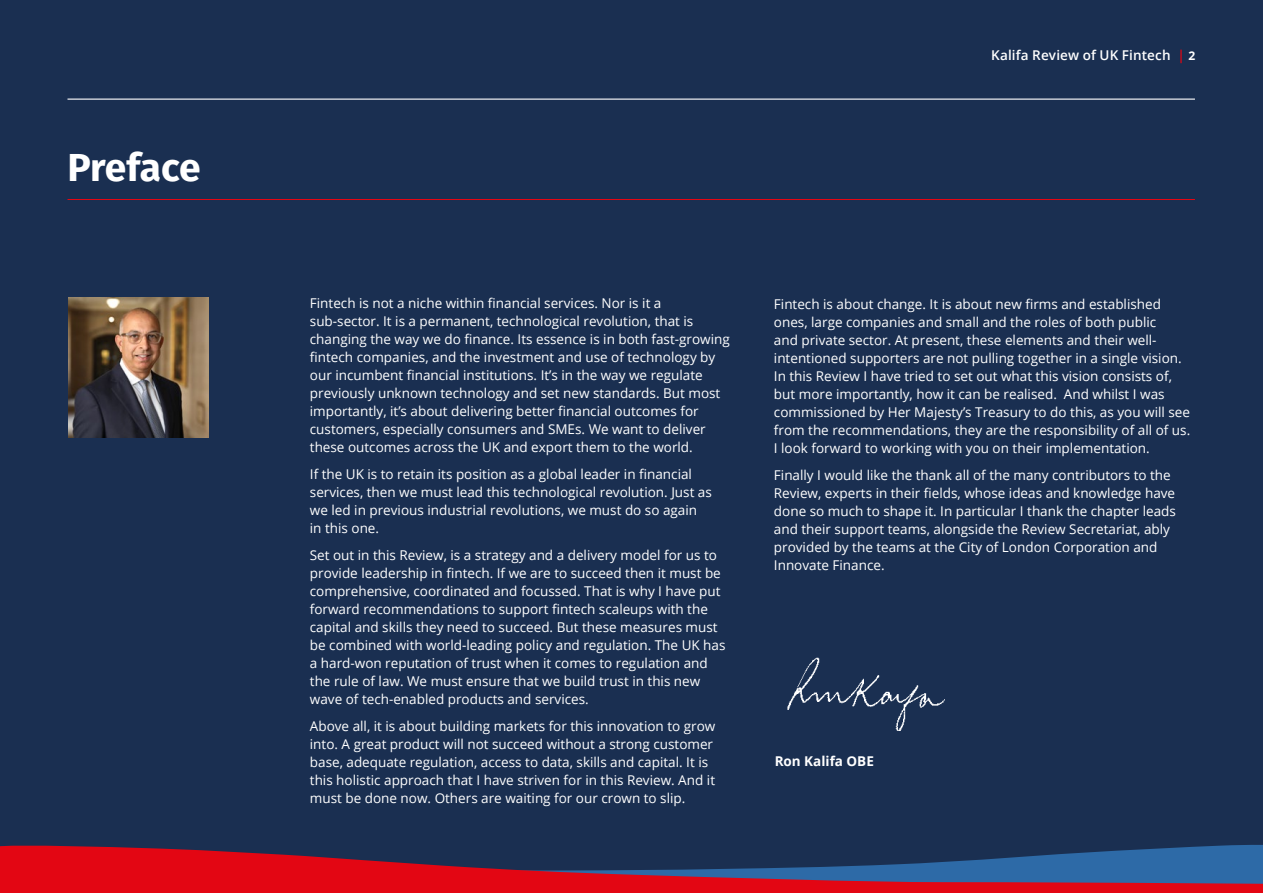
<style>
.page{position:relative;width:1263px;height:893px;background:#1a2f51}
.page>*{position:absolute;margin:0;border:0;box-sizing:border-box;transform-origin:0 0}
.FiraSansBold_Heads_2{font:700 39px "Fira Sans";letter-spacing:-.015em;color:#fff}
.OpenSans_9_12_Text_B{font:13.5px/18px "Open Sans";color:#fff}
.t1{font:600 13.5px "Open Sans";letter-spacing:.01em;color:#fff}
.OpenSans_9_12_Text_B-2{font:700 13.5px "Open Sans";color:#fff}
.s1{color:#e30613}
.s2{font-weight:700;font-size:12px}
</style>
<div class="page">
<hr style="left:68px;top:99px;width:1127px;height:1px;background:#fff">
<svg style="left:0;top:845px;width:1263px;height:48px"></svg>
<hr style="left:68px;top:199px;width:1127px;height:1px;background:#e30613">
<img style="left:787px;top:657px;width:158px;height:73px">
<img style="left:68px;top:298px;width:140px;height:140px">
<p class="FiraSansBold_Heads_2" style="left:68px;top:135px;width:135px">Preface</p>
<p class="t1" style="left:991px;top:46px;width:206px">Kalifa Review of UK Fintech <span class="s1">|</span> <span class="s2">2</span></p>
<p class="OpenSans_9_12_Text_B" style="left:310px;top:294px;width:421px">Fintech is not a niche within financial services. Nor is it a sub-sector. It is a permanent, technological revolution, that is changing the way we do finance. Its essence is in both fast-growing fintech companies, and the investment and use of technology by our incumbent financial institutions. It’s in the way we regulate previously unknown technology and set new standards. But most importantly, it’s about delivering better financial outcomes for customers, especially consumers and SMEs. We want to deliver these outcomes across the UK and export them to the world.</p>
<p class="OpenSans_9_12_Text_B" style="left:310px;top:465px;width:403px">If the UK is to retain its position as a global leader in financial services, then we must lead this technological revolution. Just as we led in previous industrial revolutions, we must do so again in this one.</p>
<p class="OpenSans_9_12_Text_B" style="left:310px;top:546px;width:417px">Set out in this Review, is a strategy and a delivery model for us to provide leadership in fintech. If we are to succeed then it must be comprehensive, coordinated and focussed. That is why I have put forward recommendations to support fintech scaleups with the capital and skills they need to succeed. But these measures must be combined with world-leading policy and regulation. The UK has a hard-won reputation of trust when it comes to regulation and the rule of law. We must ensure that we build trust in this new wave of tech-enabled products and services.</p>
<p class="OpenSans_9_12_Text_B" style="left:310px;top:717px;width:407px">Above all, it is about building markets for this innovation to grow into. A great product will not succeed without a strong customer base, adequate regulation, access to data, skills and capital. It is this holistic approach that I have striven for in this Review. And it must be done now. Others are waiting for our crown to slip.</p>
<p class="OpenSans_9_12_Text_B" style="left:774px;top:295px;width:418px">Fintech is about change. It is about new firms and established ones, large companies and small and the roles of both public<br>and private sector. At present, these elements and their well&shy;intentioned supporters are not pulling together in a single vision.<br>In this Review I have tried to set out what this vision consists of, but more importantly, how it can be realised. And whilst I was commissioned by Her Majesty’s Treasury to do this, as you will see from the recommendations, they are the responsibility of all of us.<br>I look forward to working with you on their implementation.</p>
<p class="OpenSans_9_12_Text_B" style="left:774px;top:466px;width:403px">Finally I would like the thank all of the many contributors to the Review, experts in their fields, whose ideas and knowledge have done so much to shape it. In particular I thank the chapter leads and their support teams, alongside the Review Secretariat, ably provided by the teams at the City of London Corporation and Innovate Finance.</p>
<p class="OpenSans_9_12_Text_B-2" style="left:775px;top:752px;width:101px">Ron Kalifa OBE</p>
</div>
